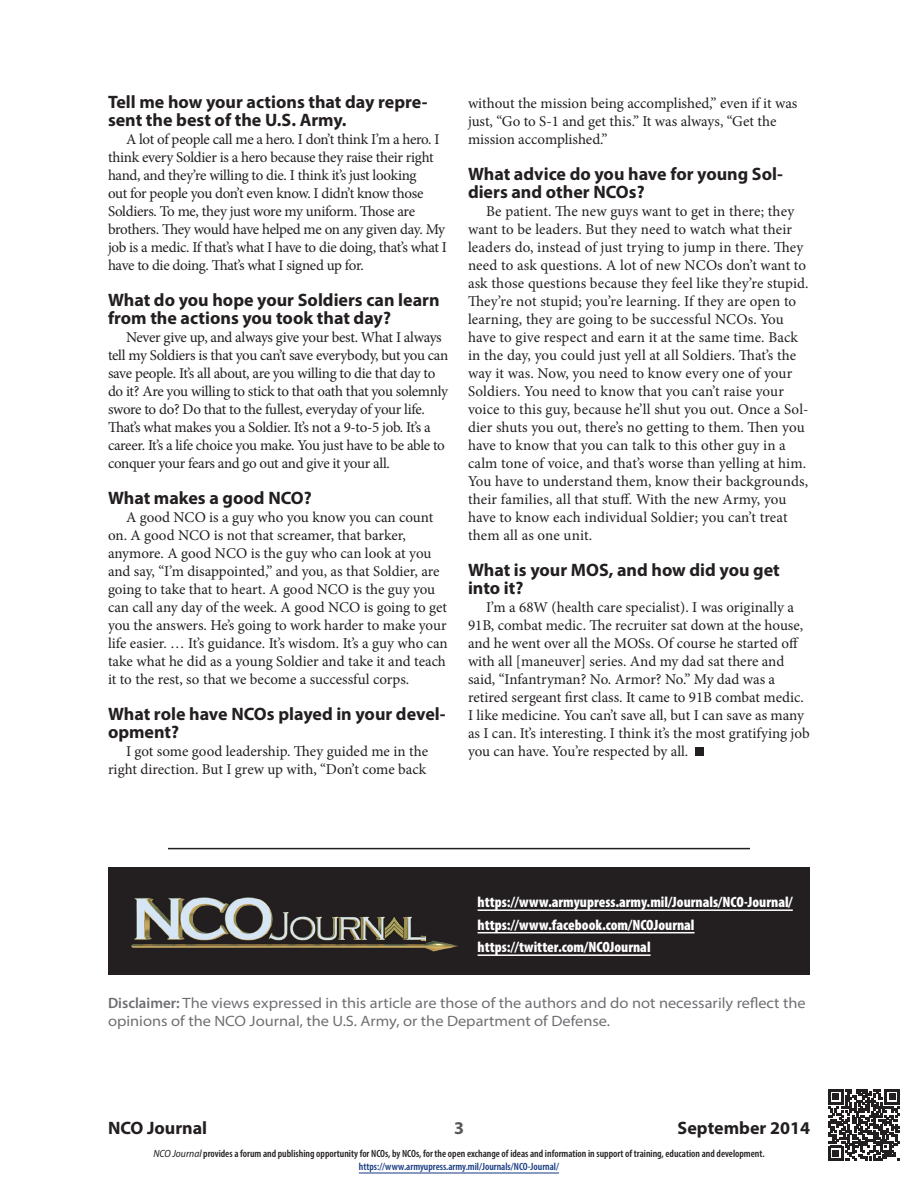
<style>
.page{position:relative;width:918px;height:1188px;background:#fff}
.page>*{position:absolute;margin:0;border:0;box-sizing:border-box;transform-origin:0 0}
.t1{font:700 18px/18px "Myriad Pro";color:#231f20}
.t2{font:700 18px "Myriad Pro";color:#58595b}
.t3{font:15px/18px "Minion Pro";letter-spacing:-.005em;color:#231f20}
.t4{font:15px/18px "Minion Pro";letter-spacing:-.025em;color:#231f20}
.t5{font:semi-expanded 15px/18px "Myriad Pro";color:#6d6e71}
.t6{font:900 condensed 15px/22.5px "Myriad Pro";color:#fff}
.t7{font:600 condensed 10.5px/13.5px "Myriad Pro";color:#231f20;text-align:center}
.s1{font-weight:600;font-stretch:normal}
.s2{font-weight:400;font-style:italic;font-stretch:semi-condensed}
.s3{color:#15397f}
</style>
<div class="page">
<div style="left:695px;top:747px;width:9px;height:9px;background:#231f20"></div>
<hr style="left:359px;top:1173px;width:200px;height:1px;background:#15397f">
<svg style="left:828px;top:1089px;width:72px;height:72px"></svg>
<hr style="left:168px;top:848px;width:582px;height:1px;background:#231f20">
<div style="left:108px;top:867px;width:702px;height:108px;background:#231f20"></div>
<hr style="left:478px;top:909px;width:315px;height:2px;background:#fff">
<hr style="left:478px;top:932px;width:217px;height:1px;background:#fff">
<hr style="left:478px;top:954px;width:173px;height:2px;background:#fff">
<img style="left:131px;top:897px;width:327px;height:55px">
<p class="t1" style="left:108px;top:92px;width:321px">Tell me how your actions that day repre&shy;sent the best of the U.S. Army.</p>
<p class="t4" style="left:108px;top:130px;width:340px;text-indent:18px">A lot of people call me a hero. I don’t think I’m a hero. I think every Soldier is a hero because they raise their right hand, and they’re willing to die. I think it’s just looking<br>out for people you don’t even know. I didn’t know those Soldiers. To me, they just wore my uniform. Those are brothers. They would have helped me on any given day. My job is a medic. If that’s what I have to die doing, that’s what I have to die doing. That’s what I signed up for.</p>
<p class="t1" style="left:108px;top:290px;width:333px">What do you hope your Soldiers can learn from the actions you took that day?</p>
<p class="t4" style="left:108px;top:328px;width:342px;text-indent:18px">Never give up, and always give your best. What I always tell my Soldiers is that you can’t save everybody, but you can save people. It’s all about, are you willing to die that day to do it? Are you willing to stick to that oath that you solemnly swore to do? Do that to the fullest, everyday of your life.<br>That’s what makes you a Soldier. It’s not a 9-to-5 job. It’s a career. It’s a life choice you make. You just have to be able to conquer your fears and go out and give it your all.</p>
<p class="t1" style="left:108px;top:488px;width:205px">What makes a good NCO?</p>
<p class="t3" style="left:108px;top:508px;width:341px;text-indent:18px">A good NCO is a guy who you know you can count on. A good NCO is not that screamer, that barker, anymore. A good NCO is the guy who can look at you and say, “I’m disappointed,” and you, as that Soldier, are going to take that to heart. A good NCO is the guy you can call any day of the week. A good NCO is going to get you the answers. He’s going to work harder to make your life easier. … It’s guidance. It’s wisdom. It’s a guy who can take what he did as a young Soldier and take it and teach it to the rest, so that we become a successful corps.</p>
<p class="t1" style="left:108px;top:704px;width:339px">What role have NCOs played in your devel&shy;opment?</p>
<p class="t3" style="left:108px;top:742px;width:322px;text-align:right">I got some good leadership. They guided me in the right direction. But I grew up with, “Don’t come back</p>
<p class="t3" style="left:468px;top:94px;width:331px">without the mission being accomplished,” even if it was just, “Go to S-1 and get this.” It was always, “Get the mission accomplished.”</p>
<p class="t1" style="left:468px;top:164px;width:316px">What advice do you have for young Sol&shy;diers and other NCOs?</p>
<p class="t3" style="left:468px;top:202px;width:342px;text-indent:18px">Be patient. The new guys want to get in there; they want to be leaders. But they need to watch what their leaders do, instead of just trying to jump in there. They need to ask questions. A lot of new NCOs don’t want to ask those questions because they feel like they’re stupid.<br>They’re not stupid; you’re learning. If they are open to learning, they are going to be successful NCOs. You have to give respect and earn it at the same time. Back in the day, you could just yell at all Soldiers. That’s the way it was. Now, you need to know every one of your Soldiers. You need to know that you can’t raise your voice to this guy, because he’ll shut you out. Once a Sol&shy;dier shuts you out, there’s no getting to them. Then you have to know that you can talk to this other guy in a calm tone of voice, and that’s worse than yelling at him.<br>You have to understand them, know their backgrounds, their families, all that stuff. With the new Army, you have to know each individual Soldier; you can’t treat them all as one unit.</p>
<p class="t1" style="left:468px;top:560px;width:313px">What is your MOS, and how did you get into it?</p>
<p class="t3" style="left:468px;top:598px;width:343px;text-indent:18px">I’m a 68W (health care specialist). I was originally a 91B, combat medic. The recruiter sat down at the house, and he went over all the MOSs. Of course he started off with all [maneuver] series. And my dad sat there and said, “Infantryman? No. Armor? No.” My dad was a retired sergeant first class. It came to 91B combat medic.<br>I like medicine. You can’t save all, but I can save as many as I can. It’s interesting. I think it’s the most gratifying job you can have. You’re respected by all.</p>
<p class="t6" style="left:478px;top:891px;width:317px">https://www.armyupress.army.mil/Journals/NCO-Journal/ https://www.facebook.com/NCOJournal https://twitter.com/NCOJournal</p>
<p class="t5" style="left:108px;top:994px;width:699px"><span class="s1">Disclaimer:</span> The views expressed in this article are those of the authors and do not necessarily reflect the opinions of the NCO Journal, the U.S. Army, or the Department of Defense.</p>
<p class="t1" style="left:108px;top:1118px;width:101px">NCO Journal</p>
<p class="t2" style="left:454px;top:1116px;width:11px">3</p>
<p class="t1" style="left:678px;top:1118px;width:134px">September 2014</p>
<p class="t7" style="left:153px;top:1146px;width:613px"><span class="s2">NCO Journal</span> provides a forum and publishing opportunity for NCOs, by NCOs, for the open exchange of ideas and information in support of training, education and development. <span class="s3">https://www.armyupress.army.mil/Journals/NCO-Journal/</span></p>
</div>
